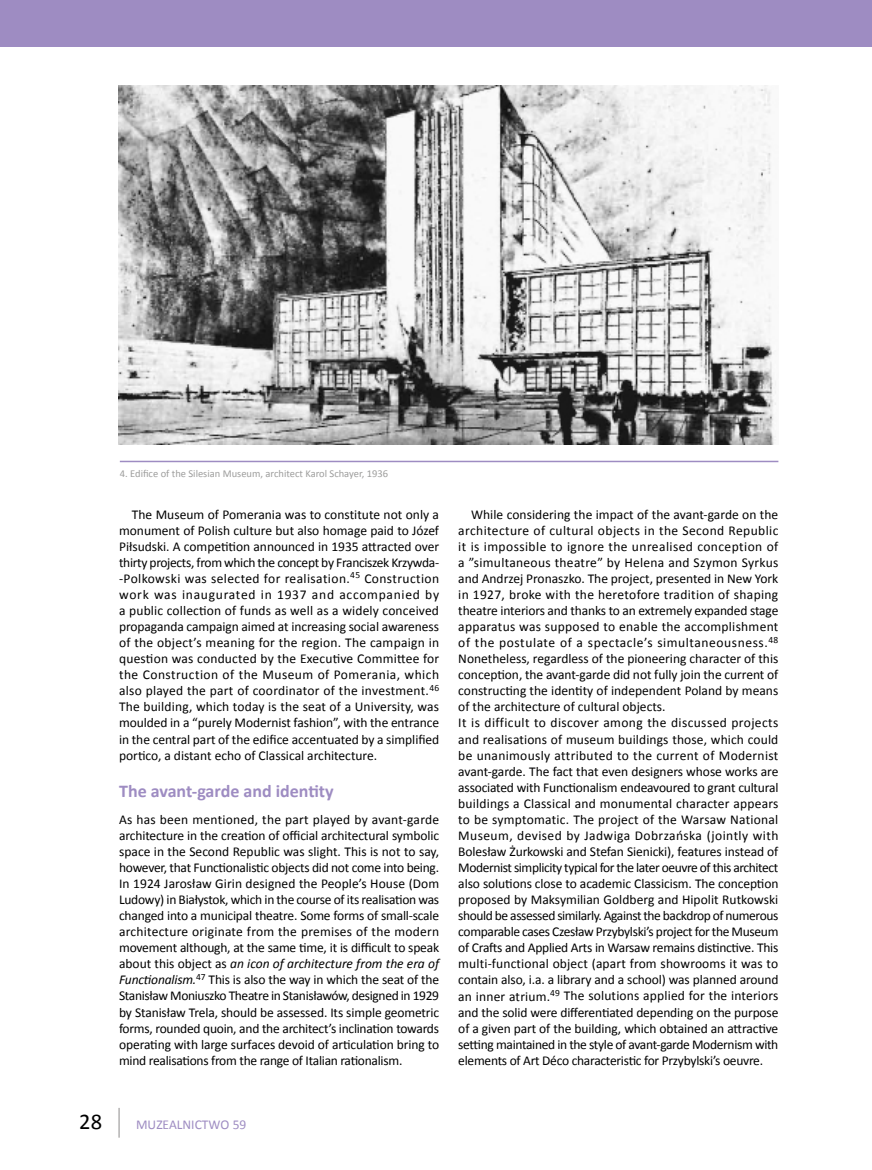
<style>
.page{position:relative;width:872px;height:1170px;background:#fff}
.page>*{position:absolute;margin:0;border:0;box-sizing:border-box;transform-origin:0 0}
.t1{font:22.5px "Calibri";color:#000}
.t2{font:700 18px "Calibri";color:#9e8cc2}
.t3{font:13.5px/16px "Calibri";color:#000;text-align:justify}
.t4{font:13.5px "Calibri";color:#9e8cc2}
.t5{font:10.5px "Calibri";color:#9d9d9c}
.s1{font-style:italic}
</style>
<div class="page">
<hr style="left:118px;top:1107px;width:2px;height:30px;background:#b3b2b2">
<div style="left:0;top:0;width:872px;height:47px;background:#9e8cc2"></div>
<img style="left:118px;top:86px;width:658px;height:358px">
<hr style="left:120px;top:460px;width:658px;height:2px;background:#9e8cc2">
<p class="t5" style="left:120px;top:467px;width:270px">4. Edifice of the Silesian Museum, architect Karol Schayer, 1936</p>
<p class="t3" style="left:119px;top:506px;width:321px;text-indent:13px">The Museum of Pomerania was to constitute not only a monument of Polish culture but also homage paid to Józef Piłsudski. A competition announced in 1935 attracted over thirty projects, from which the concept by Franciszek Krzywda--Polkowski was selected for realisation.<sup>45</sup> Construction work was inaugurated in 1937 and accompanied by a public collection of funds as well as a widely conceived propaganda campaign aimed at increasing social awareness of the object’s meaning for the region. The campaign in question was conducted by the Executive Committee for the Construction of the Museum of Pomerania, which also played the part of coordinator of the investment.<sup>46<br></sup>The building, which today is the seat of a University, was moulded in a “purely Modernist fashion”, with the entrance in the central part of the edifice accentuated by a simplified portico, a distant echo of Classical architecture.</p>
<h2 class="t2" style="left:119px;top:779px;width:216px">The avant-garde and identity</h2>
<p class="t3" style="left:119px;top:811px;width:322px">As has been mentioned, the part played by avant-garde architecture in the creation of official architectural symbolic space in the Second Republic was slight. This is not to say, however, that Functionalistic objects did not come into being.<br>In 1924 Jarosław Girin designed the People’s House (Dom Ludowy) in Białystok, which in the course of its realisation was changed into a municipal theatre. Some forms of small-scale architecture originate from the premises of the modern movement although, at the same time, it is difficult to speak about this object as <span class="s1">an icon of architecture from the era of Functionalism.</span><sup>47</sup> This is also the way in which the seat of the Stanisław Moniuszko Theatre in Stanisławów, designed in 1929 by Stanisław Trela, should be assessed. Its simple geometric forms, rounded quoin, and the architect’s inclination towards operating with large surfaces devoid of articulation bring to mind realisations from the range of Italian rationalism.</p>
<p class="t3" style="left:458px;top:506px;width:322px;text-align:left;text-indent:13px">While considering the impact of the avant-garde on the architecture of cultural objects in the Second Republic it is impossible to ignore the unrealised conception of a ”simultaneous theatre” by Helena and Szymon Syrkus and Andrzej Pronaszko. The project, presented in New York in 1927, broke with the heretofore tradition of shaping theatre interiors and thanks to an extremely expanded stage apparatus was supposed to enable the accomplishment of the postulate of a spectacle’s simultaneousness.<sup>48<br></sup>Nonetheless, regardless of the pioneering character of this conception, the avant-garde did not fully join the current of constructing the identity of independent Poland by means of the architecture of cultural objects.<br>It is difficult to discover among the discussed projects and realisations of museum buildings those, which could be unanimously attributed to the current of Modernist avant-garde. The fact that even designers whose works are associated with Functionalism endeavoured to grant cultural buildings a Classical and monumental character appears to be symptomatic. The project of the Warsaw National Museum, devised by Jadwiga Dobrzańska (jointly with Bolesław Żurkowski and Stefan Sienicki), features instead of Modernist simplicity typical for the later oeuvre of this architect also solutions close to academic Classicism. The conception proposed by Maksymilian Goldberg and Hipolit Rutkowski should be assessed similarly. Against the backdrop of numerous comparable cases Czesław Przybylski’s project for the Museum of Crafts and Applied Arts in Warsaw remains distinctive. This multi-functional object (apart from showrooms it was to contain also, i.a. a library and a school) was planned around an inner atrium.<sup>49</sup> The solutions applied for the interiors and the solid were differentiated depending on the purpose of a given part of the building, which obtained an attractive setting maintained in the style of avant-garde Modernism with elements of Art Déco characteristic for Przybylski’s oeuvre.</p>
<h1 class="t1" style="left:79px;top:1107px;width:24px">28</h1>
<p class="t4" style="left:136px;top:1115px;width:112px">MUZEALNICTWO 59</p>
</div>
